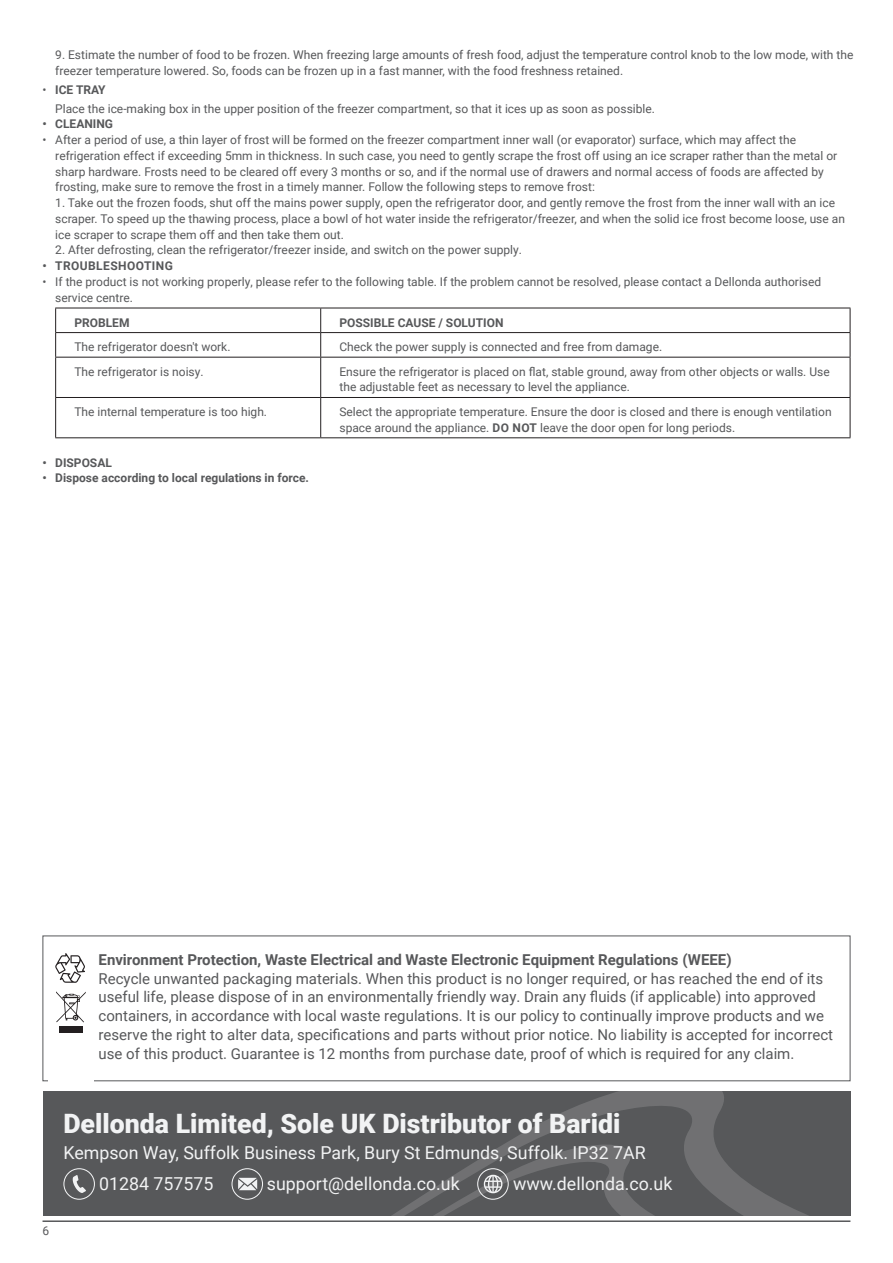
<style>
.page{position:relative;width:893px;height:1263px;background:#fff}
.page>*{position:absolute;margin:0;border:0;box-sizing:border-box;transform-origin:0 0}
.t1{font:900 26.7px "Roboto";color:#f2f3f4}
.t2{font:17.85px/31.2px "Roboto";color:#f2f3f4}
.Body{font:15px/18.8px "Roboto";color:#57585a}
.Section_Header{font:700 15px "Roboto";color:#57585a}
.Body-2{font:12px/15.8px "Roboto";color:#57585a}
.Body-3{font:700 12px "Roboto";color:#57585a}
.Body-4{font:700 12px "Roboto";letter-spacing:.035em;color:#57585a}
.s1{font-weight:400}
.s2{font-weight:700}
</style>
<div class="page">
<hr style="left:43px;top:1220px;width:807px;height:2px;background:#57585a">
<hr style="left:55px;top:308px;width:266px;height:1px;background:#231f20">
<hr style="left:321px;top:308px;width:529px;height:1px;background:#231f20">
<hr style="left:55px;top:332px;width:266px;height:1px;background:#231f20">
<svg style="left:55px;top:308px;width:1px;height:49px"></svg>
<hr style="left:321px;top:332px;width:529px;height:1px;background:#231f20">
<svg style="left:320px;top:308px;width:1px;height:49px"></svg>
<svg style="left:850px;top:308px;width:1px;height:49px"></svg>
<hr style="left:55px;top:357px;width:266px;height:1px;background:#231f20">
<hr style="left:55px;top:357px;width:1px;height:40px;background:#231f20">
<hr style="left:321px;top:357px;width:529px;height:1px;background:#231f20">
<hr style="left:320px;top:357px;width:1px;height:40px;background:#231f20">
<hr style="left:850px;top:357px;width:1px;height:40px;background:#231f20">
<hr style="left:55px;top:397px;width:266px;height:1px;background:#231f20">
<hr style="left:55px;top:398px;width:1px;height:39px;background:#231f20">
<hr style="left:321px;top:397px;width:529px;height:1px;background:#231f20">
<hr style="left:320px;top:398px;width:1px;height:39px;background:#231f20">
<hr style="left:850px;top:398px;width:1px;height:39px;background:#231f20">
<hr style="left:55px;top:437px;width:266px;height:1px;background:#231f20">
<hr style="left:321px;top:437px;width:529px;height:1px;background:#231f20">
<div style="left:43px;top:1091px;width:807px;height:124px;background:#57585a"></div>
<svg style="left:522px;top:1091px;width:285px;height:124px"></svg>
<svg style="left:63px;top:1168px;width:32px;height:32px"></svg>
<svg style="left:231px;top:1168px;width:32px;height:32px"></svg>
<svg style="left:393px;top:1134px;width:338px;height:81px"></svg>
<div style="left:43px;top:935px;width:807px;height:146px;border:1px solid #57585a"></div>
<svg style="left:55px;top:953px;width:30px;height:30px"></svg>
<div style="left:59px;top:1027px;width:23px;height:6px;background:#231f20"></div>
<svg style="left:56px;top:991px;width:30px;height:31px"></svg>
<div style="left:48px;top:1040px;width:46px;height:50px;background:#fff"></div>
<p class="Body-2" style="left:55px;top:47px;width:800px">9. Estimate the number of food to be frozen. When freezing large amounts of fresh food, adjust the temperature control knob to the low mode, with the freezer temperature lowered. So, foods can be frozen up in a fast manner, with the food freshness retained.</p>
<p class="Body-3" style="left:43px;top:81px;width:65px"><span class="s1">•</span> ICE TRAY</p>
<p class="Body-2" style="left:55px;top:100px;width:601px">Place the ice-making box in the upper position of the freezer compartment, so that it ices up as soon as possible.</p>
<p class="Body-3" style="left:43px;top:116px;width:72px">• CLEANING</p>
<p class="Body-2" style="left:55px;top:132px;width:783px;text-indent:-13px">• After a period of use, a thin layer of frost will be formed on the freezer compartment inner wall (or evaporator) surface, which may affect the refrigeration effect if exceeding 5mm in thickness. In such case, you need to gently scrape the frost off using an ice scraper rather than the metal or sharp hardware. Frosts need to be cleared off every 3 months or so, and if the normal use of drawers and normal access of foods are affected by frosting, make sure to remove the frost in a timely manner. Follow the following steps to remove frost:</p>
<p class="Body-2" style="left:55px;top:195px;width:791px">1. Take out the frozen foods, shut off the mains power supply, open the refrigerator door, and gently remove the frost from the inner wall with an ice scraper. To speed up the thawing process, place a bowl of hot water inside the refrigerator/freezer, and when the solid ice frost become loose, use an ice scraper to scrape them off and then take them out.</p>
<p class="Body-2" style="left:55px;top:242px;width:468px">2. After defrosting, clean the refrigerator/freezer inside, and switch on the power supply.</p>
<p class="Body-4" style="left:43px;top:257px;width:132px">• TROUBLESHOOTING</p>
<p class="Body-2" style="left:55px;top:273px;width:767px;text-indent:-13px">• If the product is not working properly, please refer to the following table. If the problem cannot be resolved, please contact a Dellonda authorised service centre.</p>
<p class="Body-3" style="left:74px;top:314px;width:57px">PROBLEM</p>
<p class="Body-3" style="left:339px;top:314px;width:166px">POSSIBLE CAUSE / SOLUTION</p>
<p class="Body-2" style="left:74px;top:339px;width:158px">The refrigerator doesn't work.</p>
<p class="Body-2" style="left:339px;top:339px;width:324px">Check the power supply is connected and free from damage.</p>
<p class="Body-2" style="left:74px;top:363px;width:131px">The refrigerator is noisy.</p>
<p class="Body-2" style="left:339px;top:363px;width:492px">Ensure the refrigerator is placed on flat, stable ground, away from other objects or walls. Use the adjustable feet as necessary to level the appliance.</p>
<p class="Body-2" style="left:74px;top:403px;width:194px">The internal temperature is too high.</p>
<p class="Body-2" style="left:339px;top:403px;width:494px">Select the appropriate temperature. Ensure the door is closed and there is enough ventilation space around the appliance. <span class="s2">DO NOT</span> leave the door open for long periods.</p>
<p class="Body-3" style="left:43px;top:454px;width:71px">• DISPOSAL</p>
<p class="Body-3" style="left:43px;top:470px;width:268px">• Dispose according to local regulations in force.</p>
<p class="Section_Header" style="left:99px;top:949px;width:635px">Environment Protection, Waste Electrical and Waste Electronic Equipment Regulations (WEEE)</p>
<p class="Body" style="left:99px;top:968px;width:736px">Recycle unwanted packaging materials. When this product is no longer required, or has reached the end of its useful life, please dispose of in an environmentally friendly way. Drain any fluids (if applicable) into approved containers, in accordance with local waste regulations. It is our policy to continually improve products and we reserve the right to alter data, specifications and parts without prior notice. No liability is accepted for incorrect use of this product. Guarantee is 12 months from purchase date, proof of which is required for any claim.</p>
<p class="Body-2" style="left:43px;top:1222px;width:8px">6</p>
<p class="t1" style="left:63px;top:1104px;width:559px">Dellonda Limited, Sole UK Distributor of Baridi</p>
<p class="t2" style="left:99px;top:1137px;width:548px;text-indent:-36px">Kempson Way, Suffolk Business Park, Bury St Edmunds, Suffolk. IP32 7AR<br>01284 757575</p>
<p class="t2" style="left:267px;top:1168px;width:194px">support@dellonda.co.uk</p>
<p class="t2" style="left:513px;top:1168px;width:161px">www.dellonda.co.uk</p>
</div>
